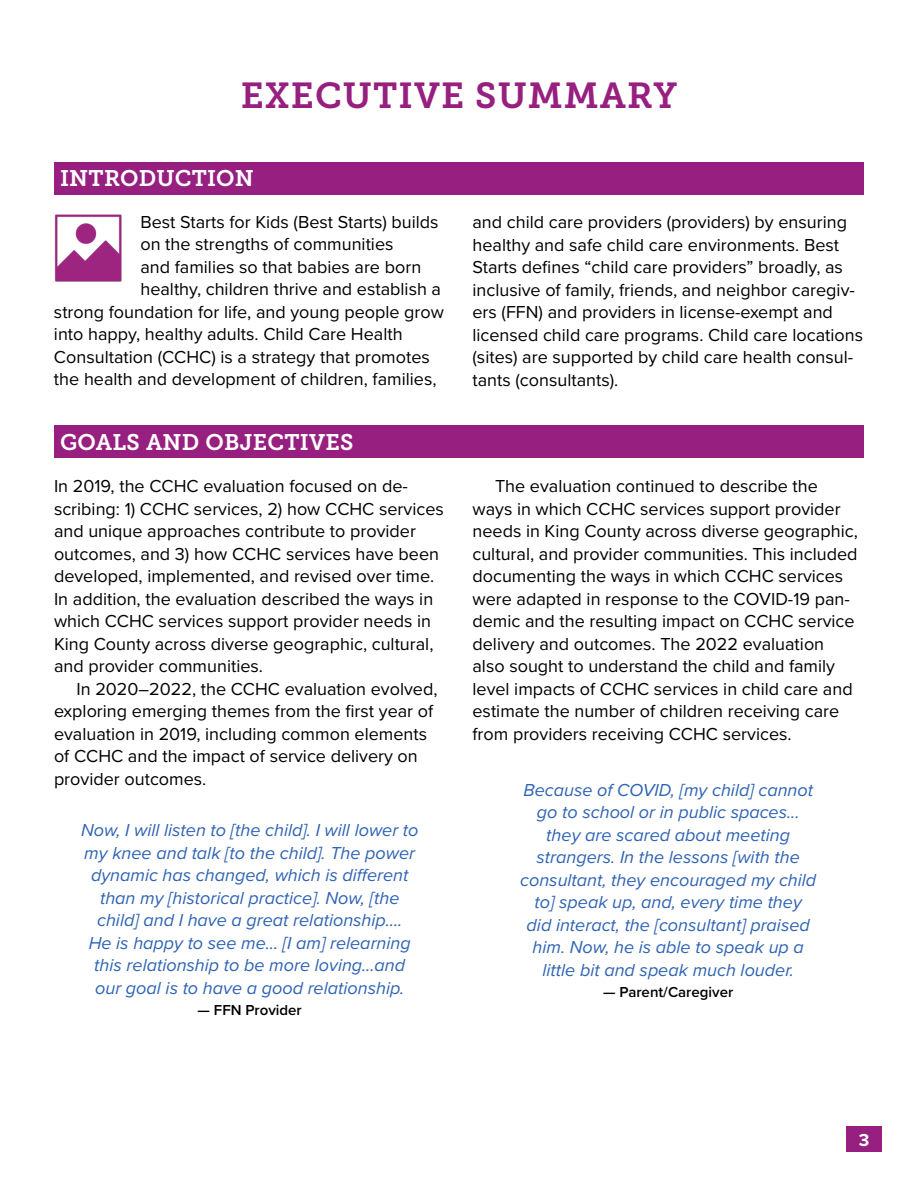
<style>
.page{position:relative;width:918px;height:1188px;background:#fff}
.page>*{position:absolute;margin:0;border:0;box-sizing:border-box;transform-origin:0 0}
.t1{font:36px "Museo Slab 700";letter-spacing:.03em;color:#961f7f}
.t2{font:22.5px "Museo Slab 700";letter-spacing:.01em;color:#fff}
.t3{font:18px/22.5px "Proxima Nova";color:#000}
.t4{font:italic 18px/22.5px "Proxima Nova";color:#2e63b3;text-align:center}
.t5{font:700 18px "Proxima Nova";color:#fff}
.t6{font:600 15px "Proxima Nova";color:#000}
</style>
<div class="page">
<div style="left:846px;top:1127px;width:36px;height:25px;background:#961f7f"></div>
<div style="left:54px;top:162px;width:810px;height:32px;background:#961f7f"></div>
<img style="left:54px;top:214px;width:68px;height:68px">
<div style="left:54px;top:426px;width:810px;height:32px;background:#961f7f"></div>
<h1 class="t1" style="left:241px;top:75px;width:438px">EXECUTIVE SUMMARY</h1>
<p class="t2" style="left:60px;top:166px;width:195px">INTRODUCTION</p>
<p class="t3" style="left:140px;top:210px;width:300px">Best Starts for Kids (Best Starts) builds</p>
<p class="t3" style="left:140px;top:232px;width:255px">on the strengths of communities</p>
<p class="t3" style="left:140px;top:255px;width:282px">and families so that babies are born</p>
<p class="t3" style="left:140px;top:277px;width:302px">healthy, children thrive and establish a</p>
<p class="t3" style="left:54px;top:300px;width:392px">strong foundation for life, and young people grow</p>
<p class="t3" style="left:54px;top:322px;width:350px">into happy, healthy adults. Child Care Health</p>
<p class="t3" style="left:54px;top:345px;width:377px">Consultation (CCHC) is a strategy that promotes</p>
<p class="t3" style="left:54px;top:367px;width:384px">the health and development of children, families,</p>
<p class="t2" style="left:60px;top:430px;width:295px">GOALS AND OBJECTIVES</p>
<p class="t3" style="left:54px;top:474px;width:391px">In 2019, the CCHC evaluation focused on de&shy;scribing: 1) CCHC services, 2) how CCHC services and unique approaches contribute to provider outcomes, and 3) how CCHC services have been developed, implemented, and revised over time.<br>In addition, the evaluation described the ways in which CCHC services support provider needs in King County across diverse geographic, cultural, and provider communities.</p>
<p class="t3" style="left:54px;top:677px;width:385px;text-indent:22px">In 2020–2022, the CCHC evaluation evolved, exploring emerging themes from the first year of evaluation in 2019, including common elements of CCHC and the impact of service delivery on provider outcomes.</p>
<p class="t4" style="left:81px;top:818px;width:339px">Now, I will listen to [the child]. I will lower to my knee and talk [to the child]. The power dynamic has changed, which is different than my [historical practice]. Now, [the child] and I have a great relationship….<br>He is happy to see me… [I am] relearning this relationship to be more loving…and our goal is to have a good relationship.</p>
<p class="t6" style="left:198px;top:999px;width:106px">— FFN Provider</p>
<p class="t3" style="left:472px;top:210px;width:392px">and child care providers (providers) by ensuring healthy and safe child care environments. Best Starts defines “child care providers” broadly, as inclusive of family, friends, and neighbor caregiv&shy;ers (FFN) and providers in license-exempt and licensed child care programs. Child care locations (sites) are supported by child care health consul&shy;tants (consultants).</p>
<p class="t3" style="left:472px;top:474px;width:387px;text-indent:22px">The evaluation continued to describe the ways in which CCHC services support provider needs in King County across diverse geographic, cultural, and provider communities. This included documenting the ways in which CCHC services were adapted in response to the COVID-19 pan&shy;demic and the resulting impact on CCHC service delivery and outcomes. The 2022 evaluation also sought to understand the child and family level impacts of CCHC services in child care and estimate the number of children receiving care from providers receiving CCHC services.</p>
<p class="t4" style="left:520px;top:778px;width:298px">Because of COVID, [my child] cannot go to school or in public spaces... they are scared about meeting strangers. In the lessons [with the consultant, they encouraged my child to] speak up, and, every time they did interact, the [consultant] praised him. Now, he is able to speak up a little bit and speak much louder.</p>
<p class="t6" style="left:603px;top:981px;width:132px">— Parent/Caregiver</p>
<p class="t5" style="left:859px;top:1126px;width:12px">3</p>
</div>
